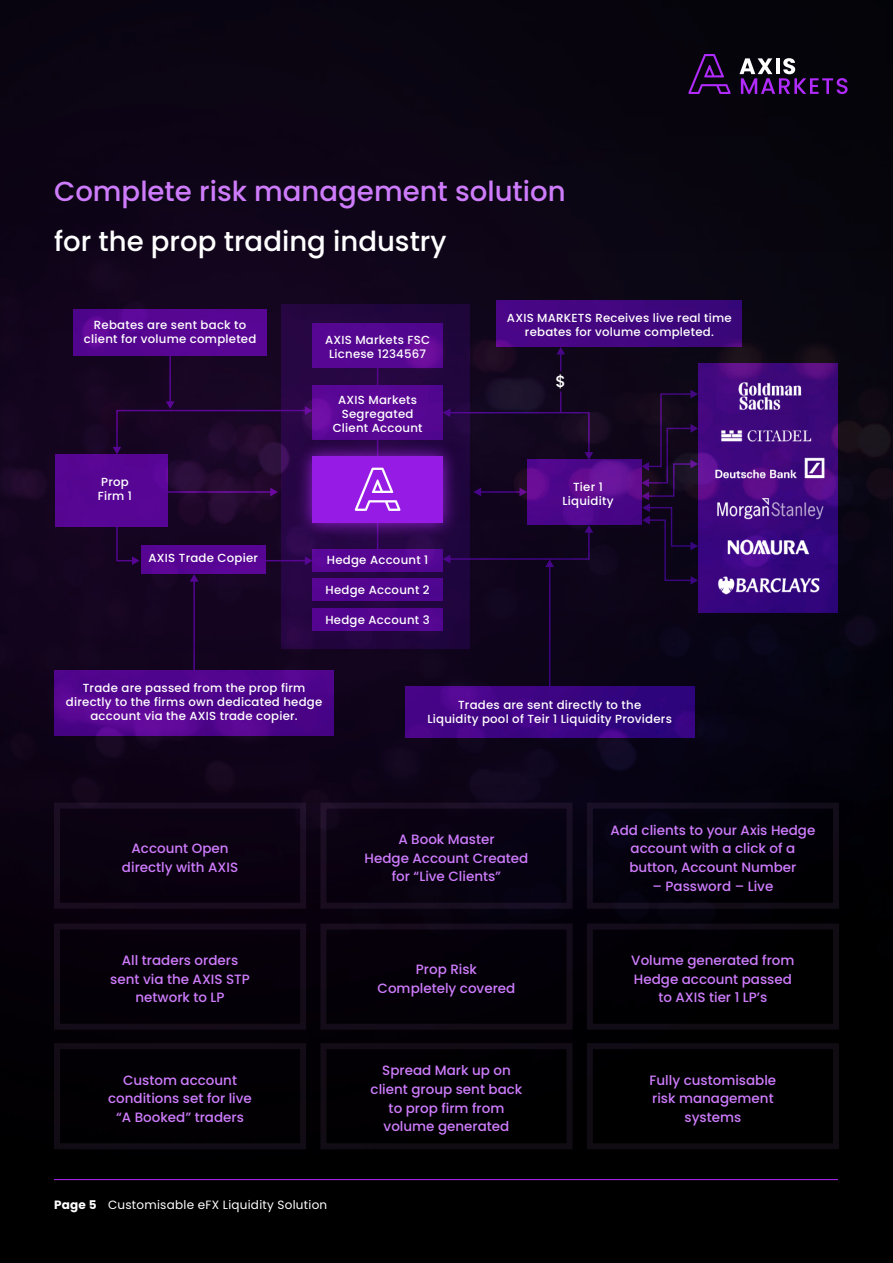
<style>
.page{position:relative;width:893px;height:1263px;background:#fff}
.page>*{position:absolute;margin:0;border:0;box-sizing:border-box;transform-origin:0 0}
.t1{font:500 27.6px "Poppins";color:#ce7cfc}
.t2{font:500 27.6px "Poppins";color:#fff}
.t3{font:500 16.2px "Poppins";color:#fff}
.t4{font:500 13.5px/18.6px "Poppins";color:#ce7cfc;text-align:center}
.t5{font:12px "Poppins";letter-spacing:.02em;color:#fff}
.t6{font:500 11.7px/14.1px "Poppins";letter-spacing:.02em;color:#fff;text-align:center}
.s1{font-weight:700}
</style>
<div class="page">
<img style="left:0;top:0;width:893px;height:1263px">
<div style="left:281px;top:304px;width:189px;height:344px;background:#240640"></div>
<div style="left:73px;top:309px;width:194px;height:46px;background:#570693"></div>
<div style="left:55px;top:454px;width:112px;height:72px;background:#570595"></div>
<svg style="left:527px;top:460px;width:114px;height:65px;fill:#51078d"></svg>
<div style="left:141px;top:545px;width:125px;height:29px;background:#560493"></div>
<svg style="left:405px;top:686px;width:289px;height:52px;fill:#3d0484"></svg>
<div style="left:497px;top:301px;width:245px;height:46px;background:#450782"></div>
<svg style="left:698px;top:363px;width:140px;height:250px;fill:#3d077f"></svg>
<svg style="left:312px;top:385px;width:131px;height:48px;fill:#590795"></svg>
<svg style="left:312px;top:323px;width:131px;height:45px;fill:#560791"></svg>
<div style="left:312px;top:549px;width:131px;height:22px;background:#560693"></div>
<div style="left:312px;top:579px;width:131px;height:22px;background:#540590"></div>
<div style="left:312px;top:608px;width:131px;height:23px;background:#540590"></div>
<hr style="left:169px;top:355px;width:2px;height:48px;background:#ce7cfc">
<svg style="left:113px;top:401px;width:199px;height:53px"></svg>
<svg style="left:113px;top:526px;width:27px;height:39px"></svg>
<hr style="left:167px;top:491px;width:105px;height:2px;background:#ce7cfc">
<svg style="left:270px;top:488px;width:8px;height:8px"></svg>
<hr style="left:480px;top:491px;width:41px;height:2px;background:#ce7cfc">
<svg style="left:474px;top:488px;width:7px;height:8px"></svg>
<svg style="left:519px;top:488px;width:8px;height:8px"></svg>
<hr style="left:266px;top:560px;width:40px;height:1px;background:#ce7cfc">
<svg style="left:305px;top:556px;width:7px;height:9px"></svg>
<svg style="left:54px;top:670px;width:280px;height:65px;fill:#51058d"></svg>
<hr style="left:193px;top:580px;width:2px;height:106px;background:#ce7cfc">
<svg style="left:190px;top:574px;width:9px;height:8px"></svg>
<hr style="left:549px;top:566px;width:1px;height:120px;background:#ce7cfc">
<svg style="left:443px;top:525px;width:150px;height:42px"></svg>
<svg style="left:377px;top:367px;width:1px;height:21px"></svg>
<svg style="left:641px;top:390px;width:57px;height:195px"></svg>
<svg style="left:443px;top:391px;width:150px;height:69px"></svg>
<svg style="left:556px;top:347px;width:9px;height:24px"></svg>
<img style="left:290px;top:433px;width:175px;height:112px">
<div style="left:312px;top:456px;width:131px;height:67px;background:#961ce5"></div>
<img style="left:732px;top:376px;width:80px;height:45px">
<img style="left:714px;top:421px;width:107px;height:27px">
<img style="left:710px;top:448px;width:121px;height:37px">
<img style="left:715px;top:492px;width:112px;height:31px">
<img style="left:721px;top:533px;width:94px;height:25px">
<img style="left:715px;top:571px;width:108px;height:30px">
<svg style="left:355px;top:468px;width:45px;height:43px"></svg>
<hr style="left:54px;top:1179px;width:784px;height:1px;background:#b12bfc">
<svg style="left:688px;top:54px;width:43px;height:40px"></svg>
<svg style="left:739px;top:58px;width:108px;height:36px"></svg>
<h1 class="t1" style="left:54px;top:175px;width:513px">Complete risk management solution</h1>
<h1 class="t2" style="left:54px;top:225px;width:394px">for the prop trading industry</h1>
<p class="t6" style="left:84px;top:318px;width:174px">Rebates are sent back to client for volume completed</p>
<p class="t6" style="left:325px;top:332px;width:107px">AXIS Markets FSC<br>Licnese 1234567</p>
<p class="t6" style="left:333px;top:393px;width:91px">AXIS Markets<br>Segregated<br>Client Account</p>
<p class="t6" style="left:507px;top:311px;width:226px">AXIS MARKETS Receives live real time rebates for volume completed.</p>
<p class="t3" style="left:555px;top:372px;width:12px">$</p>
<p class="t6" style="left:98px;top:475px;width:36px;text-align:left">Prop<br>Firm 1</p>
<p class="t6" style="left:562px;top:480px;width:53px">Tier 1<br>Liquidity</p>
<p class="t6" style="left:149px;top:551px;width:111px">AXIS Trade Copier</p>
<p class="t6" style="left:327px;top:553px;width:103px">Hedge Account 1</p>
<p class="t6" style="left:326px;top:583px;width:106px">Hedge Account 2</p>
<p class="t6" style="left:325px;top:612px;width:106px">Hedge Account 3</p>
<p class="t6" style="left:66px;top:680px;width:258px">Trade are passed from the prop firm directly to the firms own dedicated hedge account via the AXIS trade copier.</p>
<p class="t4" style="left:122px;top:839px;width:118px">Account Open directly with AXIS</p>
<p class="t4" style="left:110px;top:951px;width:141px">All traders orders sent via the AXIS STP network to LP</p>
<p class="t4" style="left:108px;top:1071px;width:145px">Custom account conditions set for live “A Booked” traders</p>
<p class="t5" style="left:54px;top:1198px;width:275px"><span class="s1">Page 5</span> Customisable eFX Liquidity Solution</p>
<p class="t6" style="left:427px;top:698px;width:246px">Trades are sent directly to the<br>Liquidity pool of Teir 1 Liquidity Providers</p>
<p class="t4" style="left:365px;top:830px;width:165px">A Book Master<br>Hedge Account Created for “Live Clients”</p>
<p class="t4" style="left:378px;top:960px;width:139px">Prop Risk<br>Completely covered</p>
<p class="t4" style="left:371px;top:1061px;width:153px">Spread Mark up on client group sent back to prop firm from volume generated</p>
<p class="t4" style="left:610px;top:821px;width:207px">Add clients to your Axis Hedge account with a click of a button, Account Number</p>
<p class="t4" style="left:652px;top:877px;width:122px">– Password – Live</p>
<p class="t4" style="left:631px;top:951px;width:165px">Volume generated from<br>Hedge account passed to AXIS tier 1 LP’s</p>
<p class="t4" style="left:649px;top:1071px;width:128px">Fully customisable risk management systems</p>
</div>
